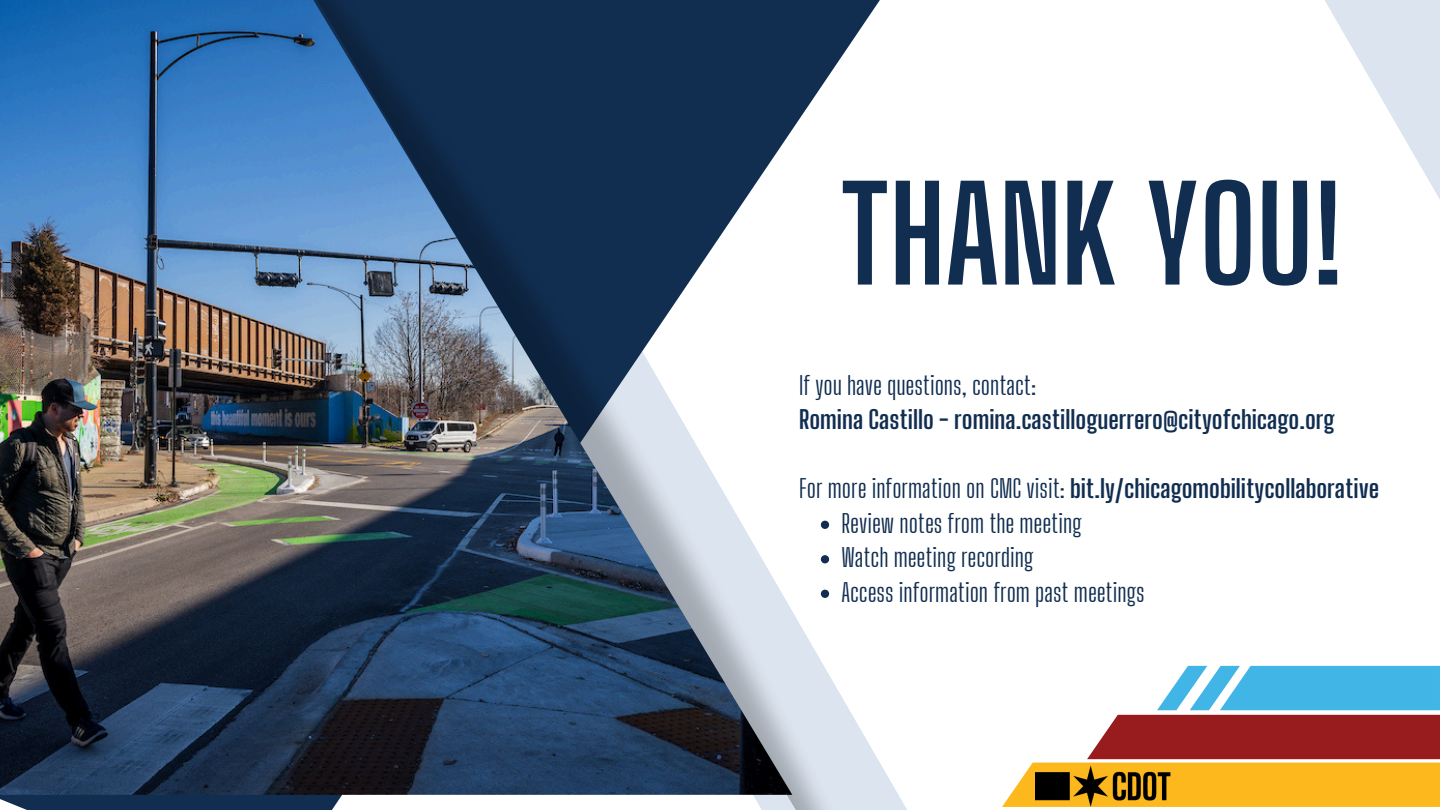
<style>
.page{position:relative;width:1440px;height:810px;background:#fff}
.page>*{position:absolute;margin:0;border:0;box-sizing:border-box;transform-origin:0 0}
.t1{font:700 129.9px "Big Shoulders Display";color:#112e51}
.t2{font:700 25px "Big Shoulders Display";color:#112e51}
.t3{font:25px "Big Shoulders Display";color:#112e51}
.s1{font-weight:400}
</style>
<div class="page">
<svg style="left:1325px;top:0;width:115px;height:199px"></svg>
<img style="left:245px;top:0;width:662px;height:810px">
<img style="left:0;top:0;width:792px;height:795px">
<svg style="left:821px;top:521px;width:8px;height:8px"></svg>
<svg style="left:821px;top:555px;width:8px;height:8px"></svg>
<svg style="left:821px;top:590px;width:8px;height:8px"></svg>
<svg style="left:1002px;top:666px;width:438px;height:141px"></svg>
<img style="left:1036px;top:765px;width:139px;height:42px">
<p class="t1" style="left:840px;top:157px;width:504px">THANK YOU!</p>
<h1 class="t3" style="left:799px;top:370px;width:239px">If you have questions, contact:</h1>
<p class="t2" style="left:799px;top:405px;width:537px">Romina Castillo - romina.castilloguerrero@cityofchicago.org</p>
<p class="t2" style="left:799px;top:474px;width:582px"><span class="s1">For more information on CMC visit:</span> bit.ly/chicagomobilitycollaborative</p>
<p class="t3" style="left:842px;top:508px;width:242px">Review notes from the meeting</p>
<p class="t3" style="left:842px;top:543px;width:193px">Watch meeting recording</p>
<p class="t3" style="left:842px;top:577px;width:305px">Access information from past meetings</p>
</div>
